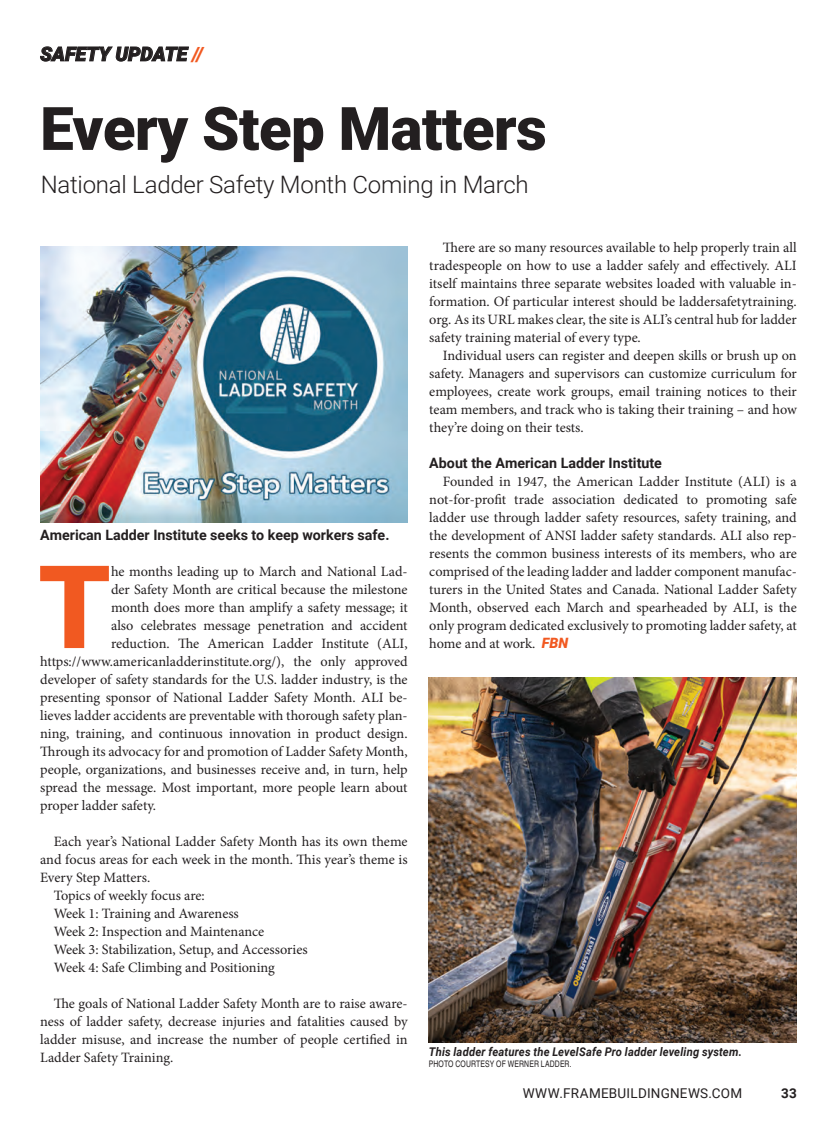
<style>
.page{position:relative;width:837px;height:1134px;background:#fff}
.page>*{position:absolute;margin:0;border:0;box-sizing:border-box;transform-origin:0 0}
.t1{font:900 115.5px "Roboto";color:#f15921}
.t2{font:900 60px "Roboto";letter-spacing:-.01em;color:#231f20}
.t3{font:300 24px "Roboto";letter-spacing:-.01em;color:#231f20}
.t4{font:italic 900 19.5px "Roboto";color:#231f20}
.t5{font:14.25px/18px "Minion Pro";color:#231f20;text-align:justify}
.t6{font:700 14.25px "Roboto";color:#231f20}
.t7{font:13.5px "Roboto";letter-spacing:.015em;color:#231f20}
.t8{font:700 13.5px "Roboto";color:#231f20}
.t9{font:italic 700 12px "Roboto";letter-spacing:.015em;color:#231f20;scale:.93 1}
.t10{font:9px "Nimbus San Con L";letter-spacing:.015em;color:#231f20;scale:.93 1}
.s1{color:#f15921}
.s2{font-family:"Roboto";font-weight:900;font-style:italic;color:#f15921}
</style>
<div class="page">
<img style="left:428px;top:677px;width:368px;height:365px">
<img style="left:40px;top:247px;width:367px;height:275px">
<h3 class="t4" style="left:40px;top:40px;width:165px">SAFETY UPDATE <span class="s1">//</span></h3>
<h2 class="t2" style="left:40px;top:86px;width:508px">Every Step Matters</h2>
<h3 class="t3" style="left:41px;top:167px;width:489px">National Ladder Safety Month Coming in March</h3>
<p class="t6" style="left:40px;top:525px;width:351px">American Ladder Institute seeks to keep workers safe.</p>
<h1 class="t1" style="left:38px;top:526px;width:74px">T</h1>
<p class="t5" style="left:111px;top:562px;width:298px">he months leading up to March and National Lad-</p>
<p class="t5" style="left:111px;top:580px;width:298px">der Safety Month are critical because the milestone</p>
<p class="t5" style="left:111px;top:598px;width:298px">month does more than amplify a safety message; it</p>
<p class="t5" style="left:111px;top:616px;width:298px">also celebrates message penetration and accident</p>
<p class="t5" style="left:111px;top:634px;width:298px">reduction. The American Ladder Institute (ALI,</p>
<p class="t5" style="left:40px;top:652px;width:369px">https://www.americanladderinstitute.org/), the only approved</p>
<p class="t5" style="left:40px;top:670px;width:369px">developer of safety standards for the U.S. ladder industry, is the</p>
<p class="t5" style="left:40px;top:688px;width:369px">presenting sponsor of National Ladder Safety Month. ALI be-</p>
<p class="t5" style="left:40px;top:706px;width:369px">lieves ladder accidents are preventable with thorough safety plan-</p>
<p class="t5" style="left:40px;top:724px;width:369px">ning, training, and continuous innovation in product design.</p>
<p class="t5" style="left:40px;top:742px;width:369px">Through its advocacy for and promotion of Ladder Safety Month,</p>
<p class="t5" style="left:40px;top:760px;width:369px">people, organizations, and businesses receive and, in turn, help</p>
<p class="t5" style="left:40px;top:778px;width:369px">spread the message. Most important, more people learn about</p>
<p class="t5" style="left:40px;top:796px;width:117px">proper ladder safety.</p>
<p class="t5" style="left:54px;top:832px;width:355px">Each year’s National Ladder Safety Month has its own theme</p>
<p class="t5" style="left:40px;top:850px;width:369px">and focus areas for each week in the month. This year’s theme is</p>
<p class="t5" style="left:40px;top:868px;width:112px">Every Step Matters.</p>
<p class="t5" style="left:54px;top:886px;width:153px">Topics of weekly focus are:</p>
<p class="t5" style="left:54px;top:904px;width:187px">Week 1: Training and Awareness</p>
<p class="t5" style="left:54px;top:922px;width:212px">Week 2: Inspection and Maintenance</p>
<p class="t5" style="left:54px;top:940px;width:255px">Week 3: Stabilization, Setup, and Accessories</p>
<p class="t5" style="left:54px;top:958px;width:223px">Week 4: Safe Climbing and Positioning</p>
<p class="t5" style="left:40px;top:994px;width:369px;text-indent:13px">The goals of National Ladder Safety Month are to raise aware&shy;ness of ladder safety, decrease injuries and fatalities caused by ladder misuse, and increase the number of people certified in Ladder Safety Training.</p>
<p class="t5" style="left:429px;top:238px;width:369px;text-indent:13px">There are so many resources available to help properly train all tradespeople on how to use a ladder safely and effectively. ALI itself maintains three separate websites loaded with valuable in&shy;formation. Of particular interest should be laddersafetytraining. org. As its URL makes clear, the site is ALI’s central hub for ladder safety training material of every type.</p>
<p class="t5" style="left:429px;top:346px;width:369px;text-indent:13px">Individual users can register and deepen skills or brush up on safety. Managers and supervisors can customize curriculum for employees, create work groups, email training notices to their team members, and track who is taking their training – and how they’re doing on their tests.</p>
<p class="t6" style="left:429px;top:453px;width:234px">About the American Ladder Institute</p>
<p class="t5" style="left:429px;top:472px;width:369px;text-indent:13px">Founded in 1947, the American Ladder Institute (ALI) is a not-for-profit trade association dedicated to promoting safe ladder use through ladder safety resources, safety training, and the development of ANSI ladder safety standards. ALI also rep&shy;resents the common business interests of its members, who are comprised of the leading ladder and ladder component manufac&shy;turers in the United States and Canada. National Ladder Safety Month, observed each March and spearheaded by ALI, is the only program dedicated exclusively to promoting ladder safety, at home and at work. <span class="s2">FBN</span></p>
<p class="t9" style="left:428px;top:1043px;width:338px">This ladder features the LevelSafe Pro ladder leveling system.</p>
<p class="t10" style="left:428px;top:1057px;width:155px">PHOTO COURTESY OF WERNER LADDER.</p>
<p class="t7" style="left:522px;top:1083px;width:221px">WWW.FRAMEBUILDINGNEWS.COM</p>
<p class="t8" style="left:780px;top:1083px;width:17px">33</p>
</div>
